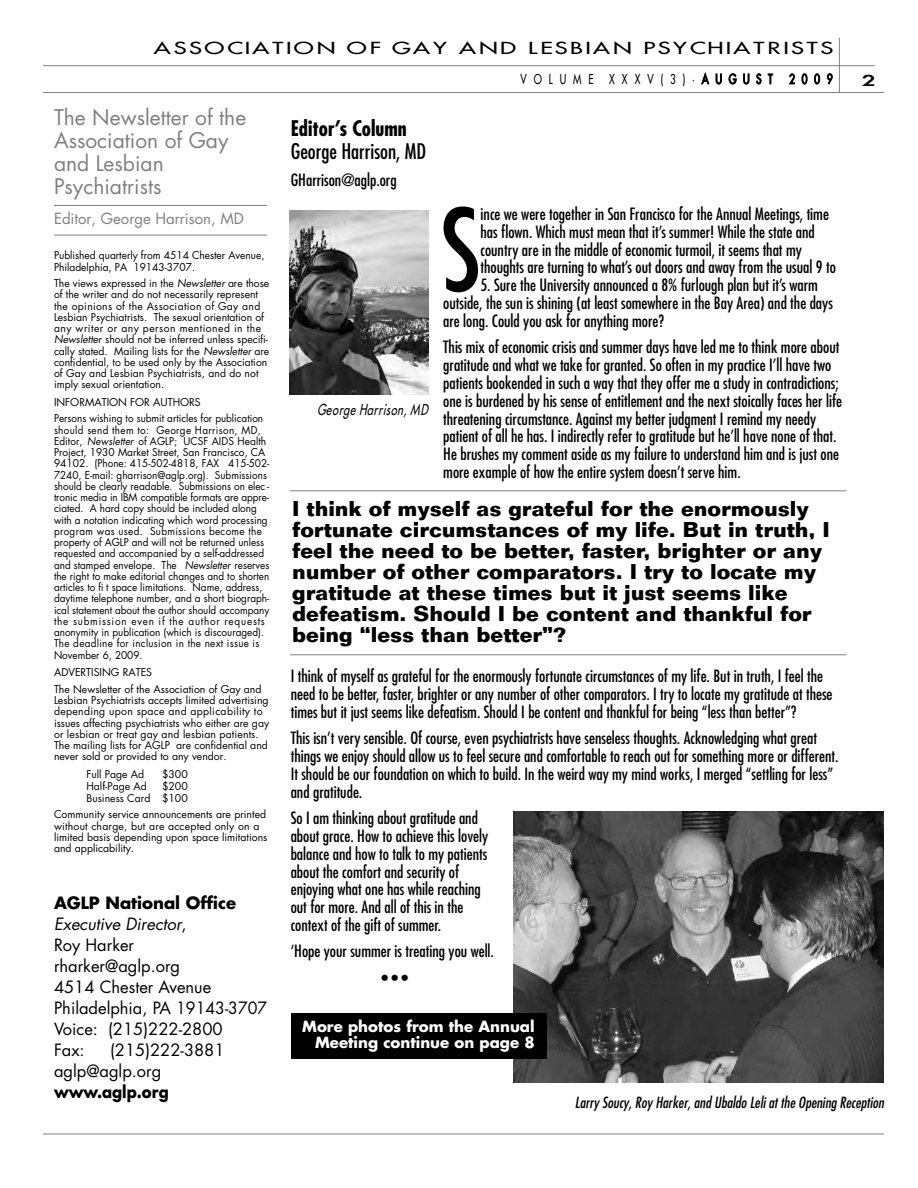
<style>
.page{position:relative;width:918px;height:1188px;background:#fff}
.page>*{position:absolute;margin:0;border:0;box-sizing:border-box;transform-origin:0 0}
.t1{font:condensed 110.85px "Futura";color:#000}
.t2{font:700 21px/21px "Folio";color:#000}
.t3{font:21px/23px "Futura";color:#808080}
.t4{font:condensed 21px "Futura";color:#000}
.t5{font:700 condensed 21px "Futura";color:#000}
.t6{font:condensed 16.5px/17.9px "Futura";color:#000}
.t7{font:16.5px/21px "Futura";color:#000}
.t8{font:16.5px "Fusi Extended";letter-spacing:.205em;color:#000}
.t9{font:700 16.5px "Futura";color:#000;scale:.9 1}
.t10{font:italic condensed 15px "Futura";color:#000}
.t11{font:700 15px/16.4px "Futura";color:#fff;text-align:right}
.t12{font:15px "Futura";color:#808080}
.t13{font:italic 15px "Fusi Condensed";color:#000}
.t14{font:700 15px "Fusi Extended";color:#000}
.t15{font:13.5px "Fusi Condensed";letter-spacing:.475em;color:#000}
.t16{font:10.5px/11.2px "Futura";color:#000}
.t17{font:10.5px/11.2px "Futura";color:#000;scale:.95 1}
.s1{font-style:italic}
.s2{font-weight:700}
</style>
<div class="page">
<hr style="left:43px;top:1134px;width:841px;height:1px;background:#808080">
<hr style="left:43px;top:92px;width:841px;height:1px;background:#808080">
<hr style="left:43px;top:65px;width:832px;height:1px;background:#808080">
<hr style="left:839px;top:38px;width:1px;height:55px;background:#808080">
<hr style="left:54px;top:205px;width:213px;height:1px;background:#808080">
<hr style="left:54px;top:235px;width:213px;height:1px;background:#808080">
<img style="left:290px;top:210px;width:138px;height:185px">
<hr style="left:290px;top:490px;width:556px;height:1px;background:#808080">
<hr style="left:290px;top:654px;width:556px;height:1px;background:#808080">
<img style="left:514px;top:812px;width:370px;height:270px">
<div style="left:292px;top:1013px;width:255px;height:45px;background:#000"></div>
<p class="t8" style="left:154px;top:39px;width:680px">ASSOCIATION OF GAY AND LESBIAN PSYCHIATRISTS</p>
<p class="t15" style="left:520px;top:72px;width:314px">VOLUME XXXV(3)•AUGUST 2009</p>
<p class="t14" style="left:862px;top:72px;width:14px">2</p>
<p class="t3" style="left:54px;top:106px;width:194px">The Newsletter of the<br>Association of Gay and Lesbian<br>Psychiatrists</p>
<p class="t12" style="left:54px;top:208px;width:192px">Editor, George Harrison, MD</p>
<p class="t16" style="left:54px;top:249px;width:212px;line-height:12px">Published quarterly from 4514 Chester Avenue,<br>Philadelphia, PA 19143-3707.</p>
<p class="t16" style="left:54px;top:278px;width:217px">The views expressed in the <span class="s1">Newsletter</span> are those of the writer and do not necessarily represent the opinions of the Association of Gay and Lesbian Psychiatrists. The sexual orientation of any writer or any person mentioned in the <span class="s1">Newsletter</span> should not be inferred unless specifi&shy;cally stated. Mailing lists for the <span class="s1">Newsletter</span> are confidential, to be used only by the Association of Gay and Lesbian Psychiatrists, and do not imply sexual orientation.</p>
<p class="t16" style="left:54px;top:394px;width:211px;line-height:16.6px">INFORMATION FOR AUTHORS<br>Persons wishing to submit articles for publication</p>
<p class="t17" style="left:54px;top:424px;width:228px">should send them to: George Harrison, MD, Editor, <span class="s1">Newsletter</span> of AGLP; UCSF AIDS Health Project, 1930 Market Street, San Francisco, CA 94102. (Phone: 415-502-4818, FAX 415-502- 7240, E-mail: gharrison@aglp.org). Submissions should be clearly readable. Submissions on elec - tronic media in IBM compatible formats are appre&shy;ciated. A hard copy should be included along with a notation indicating which word processing program was used. Submissions become the property of AGLP and will not be returned unless requested and accompanied by a self-addressed and stamped envelope. The <span class="s1">Newsletter</span> reserves the right to make editorial changes and to shorten articles to fi t space limitations. Name, address, daytime telephone number, and a short biograph&shy;ical statement about the author should accompany the submission even if the author requests anonymity in publication (which is discouraged).<br>The deadline for inclusion in the next issue is November 6, 2009.</p>
<p class="t16" style="left:54px;top:664px;width:209px;line-height:16.6px">ADVERTISING RATES<br>The Newsletter of the Association of Gay and</p>
<p class="t16" style="left:54px;top:694px;width:217px">Lesbian Psychiatrists accepts limited advertising depending upon space and applicability to issues affecting psychiatrists who either are gay or lesbian or treat gay and lesbian patients.<br>The mailing lists for AGLP are confidential and never sold or provided to any vendor.</p>
<p class="t16" style="left:86px;top:768px;width:59px">Full Page Ad</p>
<p class="t16" style="left:162px;top:768px;width:27px">$300</p>
<p class="t16" style="left:86px;top:780px;width:62px">Half-Page Ad</p>
<p class="t5" style="left:291px;top:115px;width:118px">Editor’s Column</p>
<p class="t4" style="left:291px;top:138px;width:137px">George Harrison, MD</p>
<p class="t6" style="left:291px;top:171px;width:107px">GHarrison@aglp.org</p>
<h1 class="t1" style="left:441px;top:180px;width:41px">S</h1>
<p class="t6" style="left:480px;top:205px;width:357px">ince we were together in San Francisco for the Annual Meetings, time has flown. Which must mean that it’s summer! While the state and country are in the middle of economic turmoil, it seems that my thoughts are turning to what’s out doors and away from the usual 9 to</p>
<p class="t6" style="left:443px;top:276px;width:391px;text-indent:37px">5. Sure the University announced a 8% furlough plan but it’s warm outside, the sun is shining (at least somewhere in the Bay Area) and the days are long. Could you ask for anything more?</p>
<p class="t6" style="left:443px;top:338px;width:400px">This mix of economic crisis and summer days have led me to think more about gratitude and what we take for granted. So often in my practice I’ll have two patients bookended in such a way that they offer me a study in contradictions; one is burdened by his sense of entitlement and the next stoically faces her life threatening circumstance. Against my better judgment I remind my needy patient of all he has. I indirectly refer to gratitude but he’ll have none of that.<br>He brushes my comment aside as my failure to understand him and is just one more example of how the entire system doesn’t serve him.</p>
<p class="t13" style="left:317px;top:401px;width:117px">GeorgeHarrison,MD</p>
<p class="t2" style="left:292px;top:498px;width:539px">I think of myself as grateful for the enormously fortunate circumstances of my life. But in truth, I feel the need to be better, faster, brighter or any number of other comparators. I try to locate my gratitude at these times but it just seems like defeatism. Should I be content and thankful for being “less than better”?</p>
<p class="t6" style="left:291px;top:667px;width:543px">I think of myself as grateful for the enormously fortunate circumstances of my life. But in truth, I feel the need to be better, faster, brighter or any number of other comparators. I try to locate my gratitude at these times but it just seems like defeatism. Should I be content and thankful for being “less than better”?</p>
<p class="t6" style="left:291px;top:729px;width:549px">This isn’t very sensible. Of course, even psychiatrists have senseless thoughts. Acknowledging what great things we enjoy should allow us to feel secure and comfortable to reach out for something more or different.<br>It should be our foundation on which to build. In the weird way my mind works, I merged “settling for less” and gratitude.</p>
<p class="t6" style="left:291px;top:809px;width:199px">So I am thinking about gratitude and about grace. How to achieve this lovely balance and how to talk to my patients about the comfort and security of enjoying what one has while reaching out for more. And all of this in the context of the gift of summer.</p>
<p class="t6" style="left:291px;top:942px;width:205px">‘Hope your summer is treating you well.</p>
<p class="t6" style="left:381px;top:969px;width:28px">• • •</p>
<p class="t16" style="left:86px;top:780px;width:103px;line-height:12px;text-align:right">$200<br>Business Card $100</p>
<p class="t16" style="left:54px;top:809px;width:215px">Community service announcements are printed without charge, but are accepted only on a limited basis depending upon space limitations and applicability.</p>
<p class="t7" style="left:54px;top:893px;width:215px"><span class="s2">AGLP National Office<br></span><span class="s1">Executive Director</span>,<br>Roy Harker<br>rharker@aglp.org<br>4514 Chester Avenue<br>Philadelphia, PA 19143-3707<br>Voice: (215)222-2800<br>Fax:</p>
<p class="t11" style="left:302px;top:1017px;width:234px">More photos from the Annual<br>Meeting continue on page 8</p>
<p class="t7" style="left:54px;top:1040px;width:172px;text-indent:56px">(215)222-3881 aglp@aglp.org</p>
<p class="t9" style="left:54px;top:1081px;width:129px">www.aglp.org</p>
<p class="t10" style="left:575px;top:1093px;width:311px">Larry Soucy, Roy Harker, and Ubaldo Leli at the Opening Reception</p>
</div>
